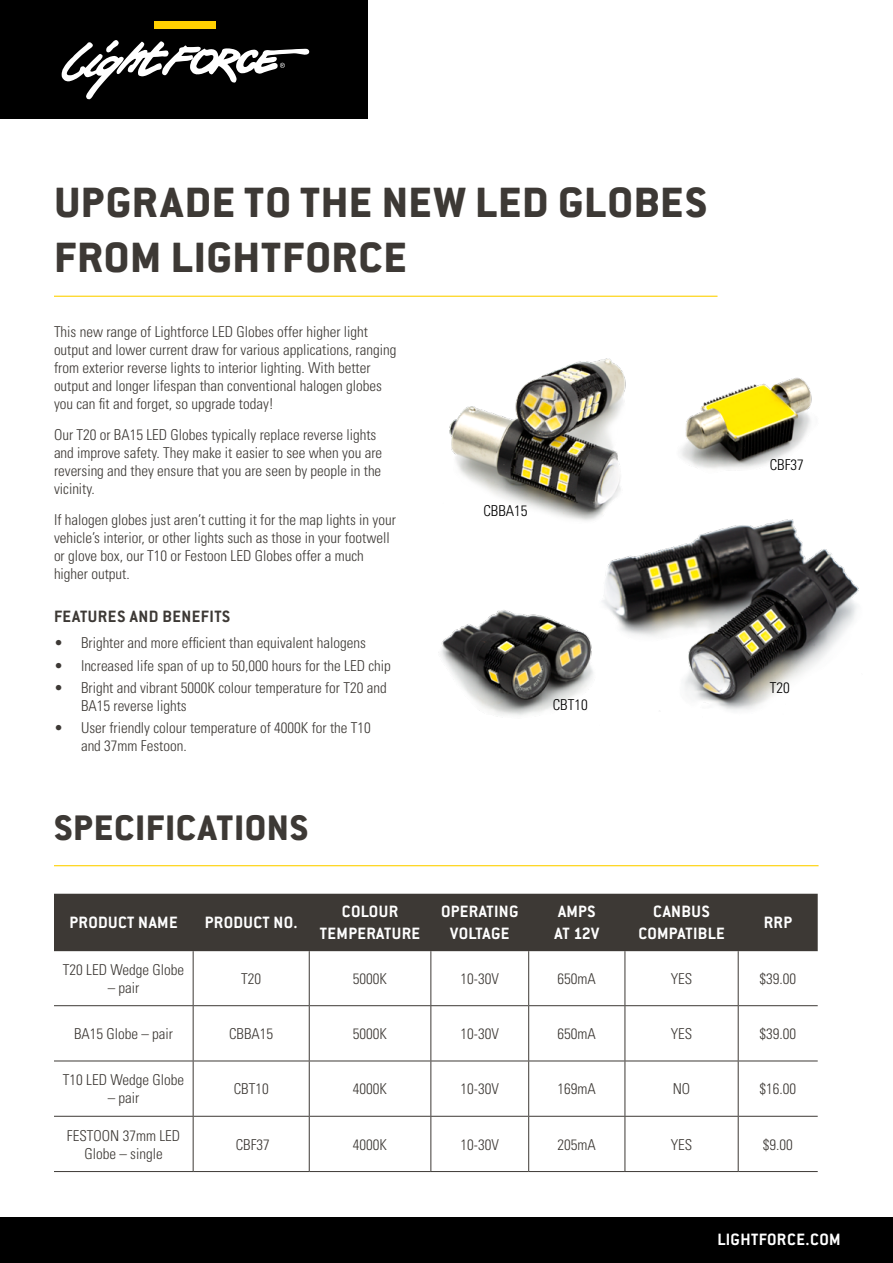
<style>
.page{position:relative;width:893px;height:1263px;background:#fff}
.page>*{position:absolute;margin:0;border:0;box-sizing:border-box;transform-origin:0 0}
.t1{font:800 46.5px/55.8px "Conduit ITC Std";letter-spacing:.02em;color:#3d3935}
.t2{font:800 39px "Conduit ITC Std";letter-spacing:.02em;color:#3d3935}
.t3{font:700 18px/21.6px "Conduit ITC Std";letter-spacing:.02em;color:#fff;text-align:center}
.t4{font:700 18px "Conduit ITC Std";letter-spacing:.025em;color:#3d3935}
.t5{font:300 condensed 15px/18px "Univers";color:#3d3935}
.t6{font:300 condensed 15px "Univers";color:#000}
</style>
<div class="page">
<div style="left:0;top:0;width:368px;height:119px;background:#000"></div>
<svg style="left:62px;top:40px;width:247px;height:59px"></svg>
<div style="left:155px;top:21px;width:61px;height:8px;background:#ffd000"></div>
<div style="left:0;top:1217px;width:893px;height:46px;background:#000"></div>
<hr style="left:54px;top:296px;width:663px;height:1px;background:#fed103">
<hr style="left:54px;top:865px;width:765px;height:1px;background:#fed103">
<img style="left:449px;top:358px;width:177px;height:161px">
<img style="left:680px;top:377px;width:132px;height:92px">
<img style="left:574px;top:504px;width:285px;height:207px">
<img style="left:441px;top:587px;width:169px;height:129px">
<div style="left:54px;top:894px;width:764px;height:57px;background:#3d3935"></div>
<hr style="left:309px;top:951px;width:1px;height:54px;background:#3d3935">
<hr style="left:430px;top:951px;width:1px;height:54px;background:#3d3935">
<hr style="left:528px;top:951px;width:1px;height:54px;background:#3d3935">
<hr style="left:625px;top:951px;width:1px;height:54px;background:#3d3935">
<hr style="left:738px;top:951px;width:1px;height:54px;background:#3d3935">
<hr style="left:54px;top:1005px;width:139px;height:1px;background:#3d3935">
<hr style="left:193px;top:1005px;width:116px;height:1px;background:#3d3935">
<hr style="left:309px;top:1005px;width:122px;height:1px;background:#3d3935">
<hr style="left:309px;top:1006px;width:1px;height:54px;background:#3d3935">
<hr style="left:431px;top:1005px;width:98px;height:1px;background:#3d3935">
<hr style="left:430px;top:1006px;width:1px;height:54px;background:#3d3935">
<hr style="left:529px;top:1005px;width:96px;height:1px;background:#3d3935">
<hr style="left:528px;top:1006px;width:1px;height:54px;background:#3d3935">
<hr style="left:625px;top:1005px;width:113px;height:1px;background:#3d3935">
<hr style="left:625px;top:1006px;width:1px;height:54px;background:#3d3935">
<hr style="left:738px;top:1005px;width:80px;height:1px;background:#3d3935">
<hr style="left:738px;top:1006px;width:1px;height:54px;background:#3d3935">
<hr style="left:54px;top:1060px;width:139px;height:1px;background:#3d3935">
<hr style="left:193px;top:1060px;width:116px;height:1px;background:#3d3935">
<hr style="left:309px;top:1060px;width:122px;height:1px;background:#3d3935">
<hr style="left:309px;top:1061px;width:1px;height:55px;background:#3d3935">
<hr style="left:431px;top:1060px;width:98px;height:1px;background:#3d3935">
<hr style="left:430px;top:1061px;width:1px;height:55px;background:#3d3935">
<hr style="left:529px;top:1060px;width:96px;height:1px;background:#3d3935">
<hr style="left:528px;top:1061px;width:1px;height:55px;background:#3d3935">
<hr style="left:625px;top:1060px;width:113px;height:1px;background:#3d3935">
<hr style="left:625px;top:1061px;width:1px;height:55px;background:#3d3935">
<hr style="left:738px;top:1060px;width:80px;height:1px;background:#3d3935">
<hr style="left:738px;top:1061px;width:1px;height:55px;background:#3d3935">
<hr style="left:54px;top:1116px;width:139px;height:1px;background:#3d3935">
<hr style="left:193px;top:1116px;width:116px;height:1px;background:#3d3935">
<hr style="left:309px;top:1116px;width:122px;height:1px;background:#3d3935">
<hr style="left:309px;top:1117px;width:1px;height:54px;background:#3d3935">
<hr style="left:431px;top:1116px;width:98px;height:1px;background:#3d3935">
<hr style="left:430px;top:1117px;width:1px;height:54px;background:#3d3935">
<hr style="left:529px;top:1116px;width:96px;height:1px;background:#3d3935">
<hr style="left:528px;top:1117px;width:1px;height:54px;background:#3d3935">
<hr style="left:625px;top:1116px;width:113px;height:1px;background:#3d3935">
<hr style="left:625px;top:1117px;width:1px;height:54px;background:#3d3935">
<hr style="left:738px;top:1116px;width:80px;height:1px;background:#3d3935">
<hr style="left:738px;top:1117px;width:1px;height:54px;background:#3d3935">
<hr style="left:54px;top:1171px;width:139px;height:1px;background:#3d3935">
<hr style="left:193px;top:1171px;width:116px;height:1px;background:#3d3935">
<hr style="left:309px;top:1171px;width:122px;height:1px;background:#3d3935">
<hr style="left:431px;top:1171px;width:98px;height:1px;background:#3d3935">
<hr style="left:529px;top:1171px;width:96px;height:1px;background:#3d3935">
<hr style="left:625px;top:1171px;width:113px;height:1px;background:#3d3935">
<hr style="left:738px;top:1171px;width:80px;height:1px;background:#3d3935">
<hr style="left:193px;top:951px;width:1px;height:54px;background:#3d3935">
<hr style="left:193px;top:1006px;width:1px;height:54px;background:#3d3935">
<hr style="left:193px;top:1061px;width:1px;height:55px;background:#3d3935">
<hr style="left:193px;top:1117px;width:1px;height:54px;background:#3d3935">
<h1 class="t1" style="left:54px;top:173px;width:655px">UPGRADE TO THE NEW LED GLOBES<br>FROM LIGHTFORCE</h1>
<p class="t5" style="left:54px;top:323px;width:344px">This new range of Lightforce LED Globes offer higher light output and lower current draw for various applications, ranging from exterior reverse lights to interior lighting. With better output and longer lifespan than conventional halogen globes you can fit and forget, so upgrade today!</p>
<p class="t5" style="left:54px;top:425px;width:330px">Our T20 or BA15 LED Globes typically replace reverse lights and improve safety. They make it easier to see when you are reversing and they ensure that you are seen by people in the vicinity.</p>
<p class="t5" style="left:54px;top:510px;width:343px">If halogen globes just aren’t cutting it for the map lights in your vehicle’s interior, or other lights such as those in your footwell or glove box, our T10 or Festoon LED Globes offer a much higher output.</p>
<p class="t4" style="left:54px;top:605px;width:178px">FEATURES AND BENEFITS</p>
<p class="t5" style="left:54px;top:634px;width:313px">• Brighter and more efficient than equivalent halogens</p>
<p class="t5" style="left:54px;top:656px;width:338px">• Increased life span of up to 50,000 hours for the LED chip</p>
<p class="t5" style="left:81px;top:678px;width:307px;text-indent:-27px">• Bright and vibrant 5000K colour temperature for T20 and<br>BA15 reverse lights</p>
<p class="t5" style="left:81px;top:719px;width:291px;text-indent:-27px">• User friendly colour temperature of 4000K for the T10 and 37mm Festoon.</p>
<h2 class="t2" style="left:54px;top:804px;width:256px">SPECIFICATIONS</h2>
<p class="t6" style="left:483px;top:501px;width:46px">CBBA15</p>
<p class="t6" style="left:553px;top:695px;width:36px">CBT10</p>
<p class="t6" style="left:770px;top:456px;width:36px">CBF37</p>
<p class="t6" style="left:770px;top:679px;width:21px">T20</p>
<p class="t3" style="left:69px;top:911px;width:110px">PRODUCT NAME</p>
<p class="t3" style="left:205px;top:911px;width:94px">PRODUCT NO.</p>
<p class="t3" style="left:320px;top:900px;width:102px">COLOUR<br>TEMPERATURE</p>
<p class="t3" style="left:441px;top:900px;width:79px">OPERATING<br>VOLTAGE</p>
<p class="t3" style="left:554px;top:900px;width:46px;text-align:left">AMPS<br>AT 12V</p>
<p class="t3" style="left:638px;top:900px;width:88px">CANBUS<br>COMPATIBLE</p>
<p class="t3" style="left:764px;top:911px;width:30px">RRP</p>
<p class="t5" style="left:63px;top:960px;width:123px">T20 LED Wedge Globe</p>
<p class="t5" style="left:108px;top:978px;width:33px">– pair</p>
<p class="t5" style="left:241px;top:969px;width:21px">T20</p>
<p class="t5" style="left:353px;top:969px;width:36px">5000K</p>
<p class="t5" style="left:461px;top:969px;width:40px">10-30V</p>
<p class="t5" style="left:558px;top:969px;width:40px">650mA</p>
<p class="t5" style="left:671px;top:969px;width:23px">YES</p>
<p class="t5" style="left:760px;top:969px;width:38px">$39.00</p>
<p class="t5" style="left:74px;top:1025px;width:101px">BA15 Globe – pair</p>
<p class="t5" style="left:229px;top:1025px;width:46px">CBBA15</p>
<p class="t5" style="left:353px;top:1025px;width:36px">5000K</p>
<p class="t5" style="left:461px;top:1025px;width:40px">10-30V</p>
<p class="t5" style="left:558px;top:1025px;width:40px">650mA</p>
<p class="t5" style="left:671px;top:1025px;width:23px">YES</p>
<p class="t5" style="left:760px;top:1025px;width:38px">$39.00</p>
<p class="t5" style="left:63px;top:1071px;width:123px">T10 LED Wedge Globe</p>
<p class="t5" style="left:108px;top:1089px;width:33px">– pair</p>
<p class="t5" style="left:234px;top:1080px;width:36px">CBT10</p>
<p class="t5" style="left:353px;top:1080px;width:36px">4000K</p>
<p class="t5" style="left:461px;top:1080px;width:40px">10-30V</p>
<p class="t5" style="left:558px;top:1080px;width:40px">169mA</p>
<p class="t5" style="left:673px;top:1080px;width:19px">NO</p>
<p class="t5" style="left:760px;top:1080px;width:38px">$16.00</p>
<p class="t5" style="left:67px;top:1126px;width:115px;text-align:center">FESTOON 37mm LED<br>Globe – single</p>
<p class="t5" style="left:236px;top:1135px;width:36px">CBF37</p>
<p class="t5" style="left:353px;top:1135px;width:36px">4000K</p>
<p class="t5" style="left:461px;top:1135px;width:40px">10-30V</p>
<p class="t5" style="left:558px;top:1135px;width:40px">205mA</p>
<p class="t5" style="left:671px;top:1135px;width:23px">YES</p>
<p class="t5" style="left:763px;top:1135px;width:31px">$9.00</p>
<p class="t3" style="left:717px;top:1227px;width:125px">LIGHTFORCE.COM</p>
</div>
